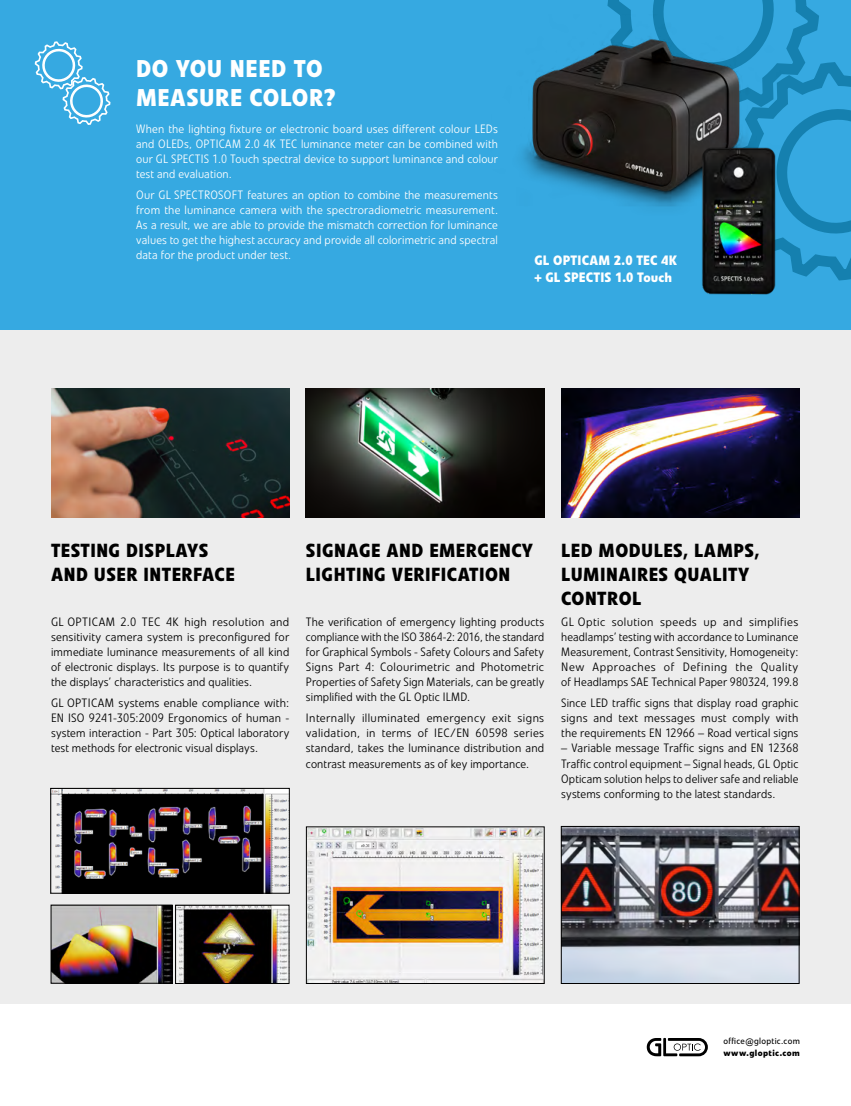
<style>
.page{position:relative;width:851px;height:1106px;background:#fff}
.page>*{position:absolute;margin:0;border:0;box-sizing:border-box;transform-origin:0 0}
.t1{font:700 24px/28.8px "Veto Com";letter-spacing:.02em;color:#fff}
.t2{font:700 18.75px/24px "Veto Com";letter-spacing:.025em;color:#000}
.t3{font:700 13.5px/16.8px "Veto Com";letter-spacing:.015em;color:#fff}
.t4{font:300 12px/15px "Veto Com";letter-spacing:.01em;color:#000;text-align:justify}
.t5{font:300 12px/15px "Veto Com";letter-spacing:.01em;color:#fff;text-align:justify}
.t6{font:9px "Veto Com";letter-spacing:.035em;color:#000}
.t7{font:700 9px "Veto Com";letter-spacing:.045em;color:#000}
</style>
<div class="page">
<div style="left:0;top:329px;width:850px;height:674px;background:#ededed"></div>
<div style="left:0;top:0;width:850px;height:329px;background:#36a9e1"></div>
<svg style="left:34px;top:41px;width:77px;height:84px"></svg>
<svg style="left:607px;top:0;width:243px;height:281px"></svg>
<img style="left:51px;top:389px;width:239px;height:129px">
<img style="left:308px;top:828px;width:234px;height:153px">
<img style="left:563px;top:828px;width:234px;height:153px">
<div style="left:561px;top:826px;width:238px;height:157px;border:1px solid #000"></div>
<img style="left:306px;top:389px;width:238px;height:129px">
<img style="left:522px;top:14px;width:277px;height:218px">
<img style="left:695px;top:142px;width:83px;height:153px">
<img style="left:561px;top:389px;width:238px;height:129px">
<img style="left:52px;top:790px;width:236px;height:101px">
<div style="left:50px;top:788px;width:240px;height:105px;border:1px solid #000"></div>
<img style="left:177px;top:906px;width:110px;height:75px">
<div style="left:175px;top:904px;width:114px;height:79px;border:1px solid #000"></div>
<img style="left:53px;top:906px;width:117px;height:75px">
<div style="left:51px;top:904px;width:121px;height:79px;border:1px solid #000"></div>
<svg style="left:646px;top:1037px;width:61px;height:19px"></svg>
<h1 class="t1" style="left:136px;top:55px;width:201px">DO YOU NEED TO<br>MEASURE COLOR?</h1>
<p class="t5" style="left:136px;top:122px;width:363px">When the lighting fixture or electronic board uses different colour LEDs and OLEDs, OPTICAM 2.0 4K TEC luminance meter can be combined with our GL SPECTIS 1.0 Touch spectral device to support luminance and colour test and evaluation.</p>
<p class="t5" style="left:136px;top:188px;width:363px">Our GL SPECTROSOFT features an option to combine the measurements from the luminance camera with the spectroradiometric measurement.<br>As a result, we are able to provide the mismatch correction for luminance values to get the highest accuracy and provide all colorimetric and spectral data for the product under test.</p>
<p class="t3" style="left:534px;top:252px;width:144px">GL OPTICAM 2.0 TEC 4K + GL SPECTIS 1.0 Touch</p>
<h2 class="t2" style="left:51px;top:539px;width:185px">TESTING DISPLAYS<br>AND USER INTERFACE</h2>
<p class="t4" style="left:51px;top:615px;width:240px">GL OPTICAM 2.0 TEC 4K high resolution and sensitivity camera system is preconfigured for immediate luminance measurements of all kind of electronic displays. Its purpose is to quantify the displays’ characteristics and qualities.</p>
<p class="t4" style="left:51px;top:696px;width:240px">GL OPTICAM systems enable compliance with:<br>EN ISO 9241-305:2009 Ergonomics of human - system interaction - Part 305: Optical laboratory test methods for electronic visual displays.</p>
<h2 class="t2" style="left:306px;top:539px;width:228px">SIGNAGE AND EMERGENCY<br>LIGHTING VERIFICATION</h2>
<p class="t4" style="left:306px;top:615px;width:240px">The verification of emergency lighting products compliance with the ISO 3864-2: 2016, the standard for Graphical Symbols - Safety Colours and Safety Signs Part 4: Colourimetric and Photometric Properties of Safety Sign Materials, can be greatly simplified with the GL Optic ILMD.</p>
<p class="t4" style="left:306px;top:711px;width:240px">Internally illuminated emergency exit signs validation, in terms of IEC/EN 60598 series standard, takes the luminance distribution and contrast measurements as of key importance.</p>
<h2 class="t2" style="left:561px;top:539px;width:200px">LED MODULES, LAMPS,<br>LUMINAIRES QUALITY<br>CONTROL</h2>
<p class="t4" style="left:561px;top:615px;width:239px">GL Optic solution speeds up and simplifies headlamps’ testing with accordance to Luminance Measurement, Contrast Sensitivity, Homogeneity:<br>New Approaches of Defining the Quality of Headlamps SAE Technical Paper 980324, 199.8</p>
<p class="t4" style="left:561px;top:696px;width:239px">Since LED traffic signs that display road graphic signs and text messages must comply with the requirements EN 12966 – Road vertical signs</p>
<p class="t4" style="left:561px;top:741px;width:239px">– Variable message Traffic signs and EN 12368<br>Traffic control equipment – Signal heads, GL Optic Opticam solution helps to deliver safe and reliable systems conforming to the latest standards.</p>
<p class="t6" style="left:723px;top:1035px;width:78px">office@gloptic.com</p>
<p class="t7" style="left:723px;top:1047px;width:78px">www.gloptic.com</p>
</div>
